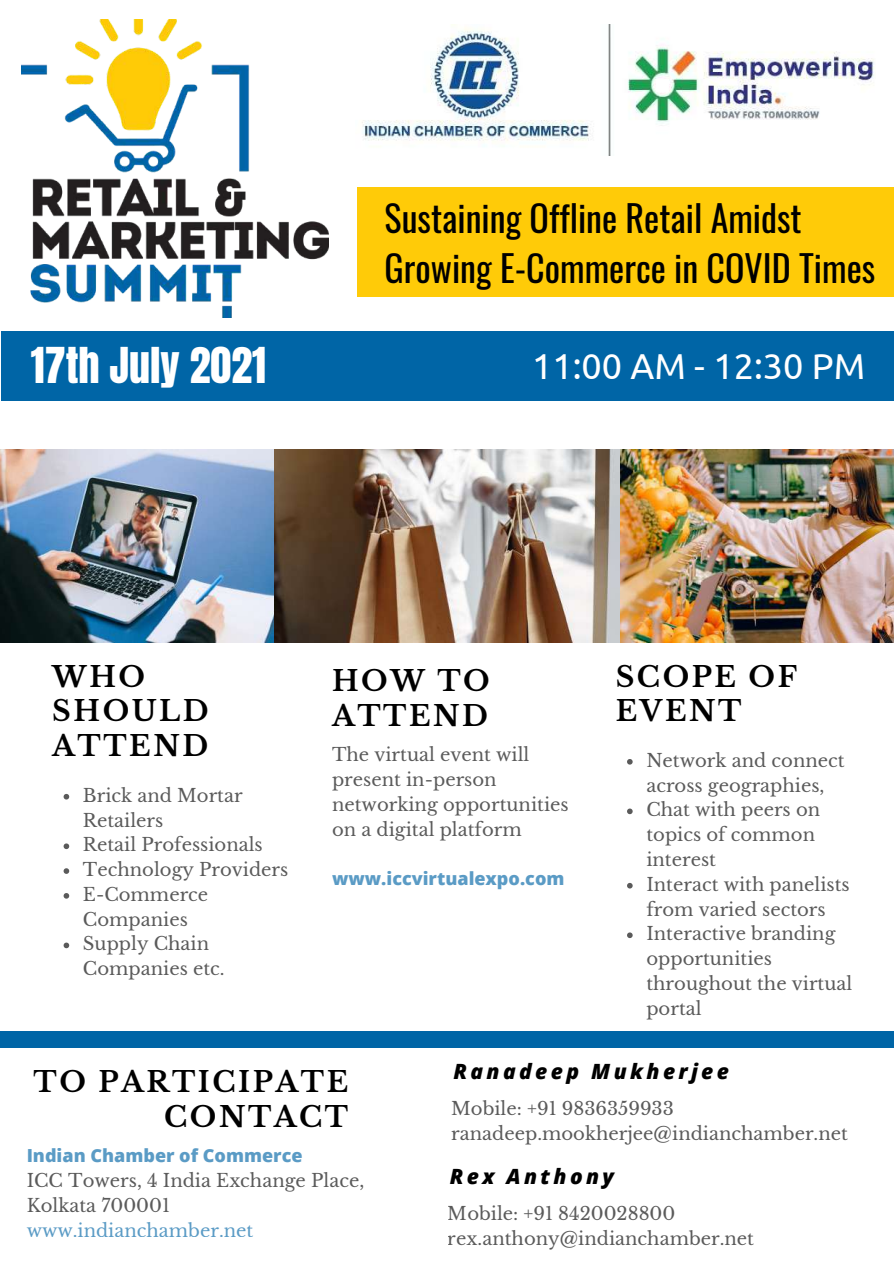
<style>
.page{position:relative;width:894px;height:1264px;background:#fff}
.page>*{position:absolute;margin:0;border:0;box-sizing:border-box;transform-origin:0 0}
.t1{font:42px "Anton";color:#fff}
.t2{font:36px/49.5px "Oswald";color:#000}
.t3{font:36px "Ubuntu";color:#fff}
.t4{font:700 28.2px/35px "Libre Baskerville";letter-spacing:.09em;color:#000}
.t5{font:italic 800 21px "Open Sans";letter-spacing:.16em;color:#000}
.t6{font:18px/24.8px "Libre Baskerville";color:#000}
.t7{font:800 18px "Open Sans";color:#0065a6}
.t8{font:18px "Libre Baskerville";color:#0065a6}
</style>
<div class="page">
<img style="left:22px;top:20px;width:306px;height:297px">
<div style="left:0;top:1031px;width:893px;height:16px;background:#0065a6"></div>
<img style="left:0;top:449px;width:893px;height:193px">
<div style="left:2px;top:331px;width:891px;height:69px;background:#0065a6"></div>
<div style="left:356px;top:188px;width:537px;height:109px;background:#ffcb08"></div>
<svg style="left:64px;top:794px;width:5px;height:5px"></svg>
<svg style="left:64px;top:843px;width:5px;height:6px"></svg>
<svg style="left:64px;top:868px;width:5px;height:5px"></svg>
<svg style="left:64px;top:893px;width:5px;height:5px"></svg>
<svg style="left:64px;top:942px;width:5px;height:6px"></svg>
<svg style="left:627px;top:759px;width:5px;height:5px"></svg>
<svg style="left:627px;top:808px;width:5px;height:6px"></svg>
<svg style="left:627px;top:882px;width:5px;height:6px"></svg>
<svg style="left:627px;top:932px;width:5px;height:6px"></svg>
<img style="left:362px;top:24px;width:512px;height:132px">
<h2 class="t2" style="left:384px;top:192px;width:492px">Sustaining Offline Retail Amidst<br>Growing E-Commerce in COVID Times</h2>
<h1 class="t1" style="left:31px;top:335px;width:236px">17th July 2021</h1>
<h2 class="t3" style="left:532px;top:345px;width:334px">11:00 AM - 12:30 PM</h2>
<h3 class="t4" style="left:52px;top:659px;width:158px">WHO<br>SHOULD<br>ATTEND</h3>
<p class="t6" style="left:83px;top:783px;width:207px">Brick and Mortar<br>Retailers<br>Retail Professionals<br>Technology Providers<br>E-Commerce<br>Companies<br>Supply Chain<br>Companies etc.</p>
<h3 class="t4" style="left:332px;top:663px;width:159px">HOW TO<br>ATTEND</h3>
<p class="t6" style="left:332px;top:742px;width:238px">The virtual event will present in-person networking opportunities on a digital platform</p>
<p class="t7" style="left:332px;top:865px;width:234px">www.iccvirtualexpo.com</p>
<h3 class="t4" style="left:615px;top:659px;width:183px">SCOPE OF<br>EVENT</h3>
<p class="t6" style="left:646px;top:748px;width:207px">Network and connect across geographies,<br>Chat with peers on topics of common interest<br>Interact with panelists from varied sectors<br>Interactive branding opportunities throughout the virtual portal</p>
<h3 class="t4" style="left:33px;top:1064px;width:316px;text-align:right">TO PARTICIPATE<br>CONTACT</h3>
<p class="t7" style="left:27px;top:1143px;width:277px">Indian Chamber of Commerce</p>
<p class="t6" style="left:27px;top:1168px;width:339px">ICC Towers, 4 India Exchange Place,<br>Kolkata 700001</p>
<p class="t8" style="left:27px;top:1219px;width:228px">www.indianchamber.net</p>
<p class="t5" style="left:453px;top:1056px;width:277px">Ranadeep Mukherjee</p>
<p class="t6" style="left:451px;top:1096px;width:398px">Mobile: +91 9836359933 ranadeep.mookherjee@indianchamber.net</p>
<p class="t5" style="left:450px;top:1161px;width:165px">Rex Anthony</p>
<p class="t6" style="left:447px;top:1201px;width:308px">Mobile: +91 8420028800 rex.anthony@indianchamber.net</p>
</div>
